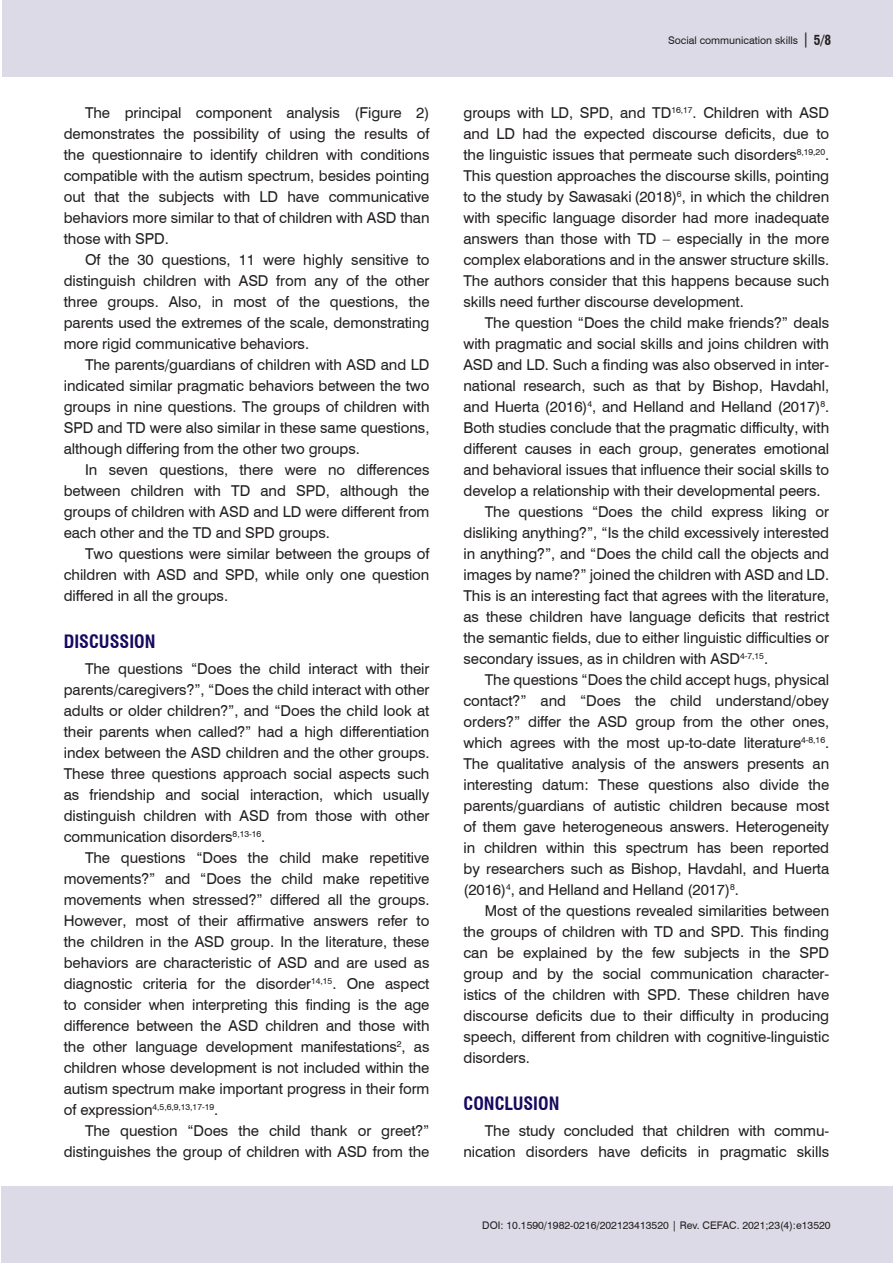
<style>
.page{position:relative;width:893px;height:1263px;background:#fff}
.page>*{position:absolute;margin:0;border:0;box-sizing:border-box;transform-origin:0 0}
.Nivel_1{font:700 condensed 18px "Swiss 721 BT";color:#18085f}
.Corpo_do_texto_INGL{font:15px/21px "Swiss 721 BT";letter-spacing:-.005em;color:#231f20;text-align:justify}
.t1{font:10.5px "Swiss 721 BT";color:#231f20}
.Corpo_do_texto_INGL-2{font:8.7px "Swiss 721 BT";color:#231f20}
.s1{font-size:15px}
.s2{font-weight:700;font-stretch:condensed;font-size:13.5px}
</style>
<div class="page">
<div style="left:1px;top:1186px;width:892px;height:77px;background:#dcdae7"></div>
<div style="left:2px;top:0;width:891px;height:77px;background:#dcdae7"></div>
<p class="Corpo_do_texto_INGL" style="left:64px;top:102px;width:367px;text-indent:21px">The principal component analysis (Figure 2) demonstrates the possibility of using the results of the questionnaire to identify children with conditions compatible with the autism spectrum, besides pointing out that the subjects with LD have communicative behaviors more similar to that of children with ASD than those with SPD.</p>
<p class="Corpo_do_texto_INGL" style="left:64px;top:249px;width:367px;text-indent:21px">Of the 30 questions, 11 were highly sensitive to distinguish children with ASD from any of the other three groups. Also, in most of the questions, the parents used the extremes of the scale, demonstrating more rigid communicative behaviors.</p>
<p class="Corpo_do_texto_INGL" style="left:64px;top:354px;width:367px;text-indent:21px">The parents/guardians of children with ASD and LD indicated similar pragmatic behaviors between the two groups in nine questions. The groups of children with SPD and TD were also similar in these same questions, although differing from the other two groups.</p>
<p class="Corpo_do_texto_INGL" style="left:64px;top:459px;width:367px;text-indent:21px">In seven questions, there were no differences between children with TD and SPD, although the groups of children with ASD and LD were different from each other and the TD and SPD groups.</p>
<p class="Corpo_do_texto_INGL" style="left:64px;top:543px;width:367px;text-indent:21px">Two questions were similar between the groups of children with ASD and SPD, while only one question differed in all the groups.</p>
<p class="Nivel_1" style="left:64px;top:631px;width:93px">DISCUSSION</p>
<p class="Corpo_do_texto_INGL" style="left:64px;top:657px;width:367px;text-indent:21px">The questions “Does the child interact with their parents/caregivers?”, “Does the child interact with other adults or older children?”, and “Does the child look at their parents when called?” had a high differentiation index between the ASD children and the other groups.<br>These three questions approach social aspects such as friendship and social interaction, which usually distinguish children with ASD from those with other communication disorders<sup>8,13-16</sup>.</p>
<p class="Corpo_do_texto_INGL" style="left:64px;top:847px;width:367px;text-indent:21px">The questions “Does the child make repetitive movements?” and “Does the child make repetitive movements when stressed?” differed all the groups.<br>However, most of their affirmative answers refer to the children in the ASD group. In the literature, these behaviors are characteristic of ASD and are used as diagnostic criteria for the disorder<sup>14,15</sup>. One aspect to consider when interpreting this finding is the age difference between the ASD children and those with the other language development manifestations<sup>2</sup>, as children whose development is not included within the autism spectrum make important progress in their form</p>
<p class="Corpo_do_texto_INGL-2" style="left:64px;top:1101px;width:156px"><span class="s1">of expression</span>4,5,6,9,13,17-19<span class="s1">.</span></p>
<p class="Corpo_do_texto_INGL" style="left:64px;top:1120px;width:367px;text-align:right">The question “Does the child thank or greet?” distinguishes the group of children with ASD from the</p>
<p class="t1" style="left:668px;top:34px;width:165px">Social communication skills <span class="s1">|</span> <span class="s2">5/8</span></p>
<p class="Corpo_do_texto_INGL" style="left:463px;top:102px;width:367px">groups with LD, SPD, and TD<sup>16,17</sup>. Children with ASD and LD had the expected discourse deficits, due to the linguistic issues that permeate such disorders<sup>8,19,20</sup>.<br>This question approaches the discourse skills, pointing to the study by Sawasaki (2018)<sup>6</sup>, in which the children with specific language disorder had more inadequate answers than those with TD – especially in the more complex elaborations and in the answer structure skills.<br>The authors consider that this happens because such skills need further discourse development.</p>
<p class="Corpo_do_texto_INGL" style="left:463px;top:312px;width:367px;text-indent:21px">The question “Does the child make friends?” deals with pragmatic and social skills and joins children with ASD and LD. Such a finding was also observed in inter&shy;national research, such as that by Bishop, Havdahl, and Huerta (2016)<sup>4</sup>, and Helland and Helland (2017)<sup>8</sup>.<br>Both studies conclude that the pragmatic difficulty, with different causes in each group, generates emotional and behavioral issues that influence their social skills to develop a relationship with their developmental peers.</p>
<p class="Corpo_do_texto_INGL" style="left:463px;top:501px;width:367px;text-indent:21px">The questions “Does the child express liking or disliking anything?”, “Is the child excessively interested in anything?”, and “Does the child call the objects and images by name?” joined the children with ASD and LD.<br>This is an interesting fact that agrees with the literature, as these children have language deficits that restrict the semantic fields, due to either linguistic difficulties or secondary issues, as in children with ASD<sup>4-7,15</sup>.</p>
<p class="Corpo_do_texto_INGL" style="left:463px;top:669px;width:367px;text-indent:21px">The questions “Does the child accept hugs, physical contact?” and “Does the child understand/obey orders?” differ the ASD group from the other ones, which agrees with the most up-to-date literature<sup>4-8,16</sup>.<br>The qualitative analysis of the answers presents an interesting datum: These questions also divide the parents/guardians of autistic children because most of them gave heterogeneous answers. Heterogeneity in children within this spectrum has been reported by researchers such as Bishop, Havdahl, and Huerta (2016)<sup>4</sup>, and Helland and Helland (2017)<sup>8</sup>.</p>
<p class="Corpo_do_texto_INGL" style="left:463px;top:900px;width:367px;text-indent:21px">Most of the questions revealed similarities between the groups of children with TD and SPD. This finding can be explained by the few subjects in the SPD group and by the social communication character&shy;istics of the children with SPD. These children have discourse deficits due to their difficulty in producing speech, different from children with cognitive-linguistic disorders.</p>
<p class="Nivel_1" style="left:463px;top:1093px;width:97px">CONCLUSION</p>
<p class="Corpo_do_texto_INGL" style="left:463px;top:1120px;width:367px;text-align:right">The study concluded that children with commu&shy;nication disorders have deficits in pragmatic skills</p>
<p class="t1" style="left:482px;top:1218px;width:350px">DOI: 10.1590/1982-0216/202123413520 | Rev. CEFAC. 2021;23(4):e13520</p>
</div>
